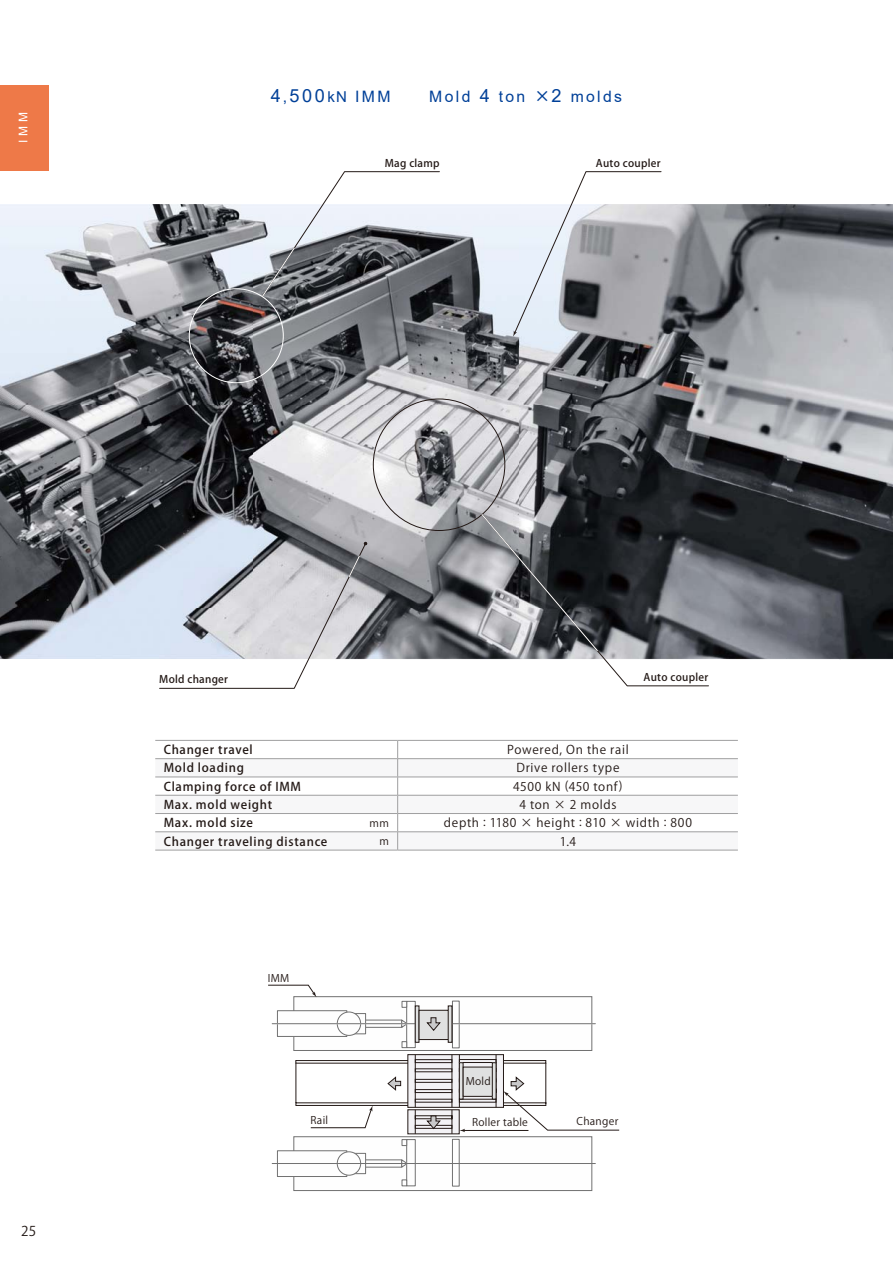
<style>
.page{position:relative;width:893px;height:1263px;background:#fff}
.page>*{position:absolute;margin:0;border:0;box-sizing:border-box;transform-origin:0 0}
.t1{font:15.75px "Arial";letter-spacing:.15em;color:#004098}
.t2{font:13.5px "Koz Go Pro Regular 90 msp RKSJ H";color:#231916}
.t3{font:12px "Koz Go Pro Regular 90 msp RKSJ H";letter-spacing:.06em;color:#231916}
.t4{font:12px "Koz Go Pro Medium 90 msp RKSJ H";letter-spacing:.06em;color:#231916}
.t5{font:12px "Arial";color:#fff}
.t6{font:10.5px "Koz Go Pro Medium 90 msp RKSJ H";letter-spacing:.025em;color:#231916}
.t7{font:10.5px "Koz Go Pro Regular 90 msp RKSJ H";letter-spacing:.025em;color:#231916}
.s1{font-size:18.15px}
.s2{font-size:15px}
.s3{font-family:"Koz Go Pro Medium 90 msp RKSJ H"}
</style>
<div class="page">
<img style="left:0;top:204px;width:893px;height:455px">
<div style="left:296px;top:1060px;width:250px;height:3px;border:1px solid #231916"></div>
<div style="left:296px;top:1103px;width:250px;height:3px;border:1px solid #231916"></div>
<hr style="left:296px;top:1063px;width:1px;height:40px;background:#231916">
<hr style="left:545px;top:1063px;width:1px;height:41px;background:#231916">
<svg style="left:410px;top:1056px;width:92px;height:50px;fill:#f3f2f5"></svg>
<div style="left:408px;top:1054px;width:96px;height:54px;border:1px solid #231916"></div>
<div style="left:415px;top:1089px;width:37px;height:4px;border:1px solid #231916"></div>
<div style="left:415px;top:1079px;width:37px;height:4px;border:1px solid #231916"></div>
<div style="left:415px;top:1059px;width:37px;height:4px;border:1px solid #231916"></div>
<div style="left:459px;top:1059px;width:37px;height:4px;border:1px solid #231916"></div>
<hr style="left:452px;top:1055px;width:1px;height:52px;background:#231916">
<hr style="left:415px;top:1055px;width:1px;height:52px;background:#231916">
<hr style="left:459px;top:1055px;width:1px;height:52px;background:#231916">
<hr style="left:496px;top:1055px;width:1px;height:52px;background:#231916">
<div style="left:294px;top:996px;width:298px;height:55px;border:1px solid #717171"></div>
<svg style="left:366px;top:1022px;width:34px;height:4px"></svg>
<div style="left:363px;top:1020px;width:39px;height:8px;border:1px solid #717171"></div>
<div style="left:277px;top:1011px;width:70px;height:25px;background:#fefefe"></div>
<div style="left:277px;top:1010px;width:70px;height:27px;border:1px solid #717171"></div>
<svg style="left:358px;top:1015px;width:6px;height:17px"></svg>
<div style="left:347px;top:1013px;width:19px;height:21px;border:1px solid #717171"></div>
<div style="left:337px;top:1012px;width:24px;height:23px;background:#fefefe;border-radius:50%"></div>
<div style="left:337px;top:1012px;width:24px;height:24px;border:1px solid #717171;border-radius:50%"></div>
<svg style="left:401px;top:1019px;width:5px;height:9px"></svg>
<div style="left:406px;top:1001px;width:9px;height:47px;border:1px solid #717171"></div>
<svg style="left:402px;top:1001px;width:5px;height:7px"></svg>
<svg style="left:402px;top:1041px;width:5px;height:7px"></svg>
<div style="left:452px;top:1001px;width:7px;height:47px;border:1px solid #717171"></div>
<hr style="left:272px;top:1023px;width:323px;height:1px;background:#717171">
<div style="left:294px;top:1137px;width:298px;height:54px;border:1px solid #717171"></div>
<div style="left:277px;top:1151px;width:70px;height:26px;background:#fefefe"></div>
<div style="left:277px;top:1151px;width:70px;height:26px;border:1px solid #717171"></div>
<div style="left:347px;top:1153px;width:19px;height:21px;border:1px solid #717171"></div>
<div style="left:337px;top:1152px;width:24px;height:23px;background:#fefefe;border-radius:50%"></div>
<div style="left:337px;top:1152px;width:24px;height:23px;border:1px solid #717171;border-radius:50%"></div>
<svg style="left:401px;top:1159px;width:5px;height:9px"></svg>
<div style="left:406px;top:1139px;width:9px;height:47px;border:1px solid #717171"></div>
<svg style="left:402px;top:1180px;width:5px;height:6px"></svg>
<svg style="left:402px;top:1139px;width:5px;height:7px"></svg>
<div style="left:452px;top:1139px;width:7px;height:47px;border:1px solid #717171"></div>
<hr style="left:272px;top:1163px;width:323px;height:1px;background:#717171">
<svg style="left:410px;top:1112px;width:47px;height:20px"></svg>
<div style="left:415px;top:1125px;width:37px;height:4px;border:1px solid #231916"></div>
<div style="left:415px;top:1116px;width:37px;height:3px;border:1px solid #231916"></div>
<svg style="left:452px;top:1110px;width:1px;height:24px"></svg>
<svg style="left:415px;top:1110px;width:1px;height:24px"></svg>
<div style="left:459px;top:1063px;width:4px;height:36px;border:1px solid #231916"></div>
<div style="left:492px;top:1063px;width:4px;height:36px;border:1px solid #231916"></div>
<div style="left:463px;top:1067px;width:29px;height:29px;background:#e0e1e1"></div>
<div style="left:415px;top:1006px;width:4px;height:36px;border:1px solid #231916"></div>
<div style="left:448px;top:1006px;width:4px;height:36px;border:1px solid #231916"></div>
<div style="left:419px;top:1010px;width:29px;height:30px;background:#e0e1e1"></div>
<div style="left:419px;top:1010px;width:29px;height:30px;border:1px solid #231916"></div>
<svg style="left:387px;top:1077px;width:14px;height:14px"></svg>
<svg style="left:427px;top:1017px;width:14px;height:14px"></svg>
<svg style="left:427px;top:1116px;width:14px;height:13px"></svg>
<hr style="left:463px;top:1130px;width:65px;height:1px;background:#231916">
<svg style="left:459px;top:1129px;width:6px;height:3px"></svg>
<svg style="left:310px;top:1106px;width:62px;height:22px"></svg>
<svg style="left:503px;top:1077px;width:116px;height:54px"></svg>
<svg style="left:268px;top:985px;width:48px;height:12px"></svg>
<svg style="left:262px;top:171px;width:178px;height:126px"></svg>
<svg style="left:513px;top:171px;width:148px;height:166px"></svg>
<svg style="left:481px;top:514px;width:228px;height:172px"></svg>
<svg style="left:159px;top:542px;width:208px;height:147px"></svg>
<hr style="left:398px;top:740px;width:340px;height:1px;background:#9f9fa0">
<svg style="left:155px;top:741px;width:583px;height:109px"></svg>
<hr style="left:398px;top:850px;width:340px;height:1px;background:#9f9fa0">
<hr style="left:155px;top:740px;width:243px;height:1px;background:#9f9fa0">
<hr style="left:155px;top:758px;width:243px;height:1px;background:#9f9fa0">
<hr style="left:155px;top:777px;width:243px;height:1px;background:#9f9fa0">
<hr style="left:155px;top:795px;width:243px;height:1px;background:#9f9fa0">
<hr style="left:155px;top:813px;width:243px;height:1px;background:#9f9fa0">
<hr style="left:155px;top:832px;width:243px;height:1px;background:#9f9fa0">
<hr style="left:155px;top:850px;width:243px;height:1px;background:#9f9fa0">
<div style="left:0;top:85px;width:49px;height:85px;background:#ee7948"></div>
<p class="t5" style="left:17px;top:143px;width:32px;rotate:-90deg">IMM</p>
<h1 class="t1" style="left:271px;top:88px;width:353px"><span class="s1">4</span>,<span class="s1">500</span><span class="s2">kN</span> IMM<span class="s3">　　</span>Mold <span class="s1">4</span> ton <span class="s3">×</span><span class="s1">2</span> molds</h1>
<p class="t6" style="left:385px;top:159px;width:56px">Mag clamp</p>
<p class="t6" style="left:596px;top:159px;width:66px">Auto coupler</p>
<p class="t2" style="left:21px;top:1226px;width:16px">25</p>
<p class="t6" style="left:159px;top:676px;width:70px">Mold changer</p>
<p class="t6" style="left:643px;top:673px;width:66px">Auto coupler</p>
<p class="t4" style="left:164px;top:745px;width:91px">Changer travel</p>
<p class="t3" style="left:507px;top:745px;width:123px">Powered, On the rail</p>
<p class="t4" style="left:164px;top:763px;width:82px">Mold loading</p>
<p class="t3" style="left:516px;top:763px;width:105px">Drive rollers type</p>
<p class="t4" style="left:164px;top:782px;width:139px">Clamping force of IMM</p>
<p class="t3" style="left:513px;top:782px;width:111px">4500 kN (450 tonf)</p>
<p class="t4" style="left:164px;top:800px;width:110px">Max. mold weight</p>
<p class="t3" style="left:519px;top:800px;width:99px">4 ton × 2 molds</p>
<p class="t4" style="left:164px;top:818px;width:91px">Max. mold size</p>
<p class="t7" style="left:370px;top:819px;width:21px">mm</p>
<p class="t3" style="left:444px;top:818px;width:249px">depth : 1180 × height : 810 × width : 800</p>
<p class="t4" style="left:164px;top:836px;width:165px">Changer traveling distance</p>
<p class="t7" style="left:379px;top:837px;width:11px">m</p>
<p class="t3" style="left:560px;top:836px;width:18px">1.4</p>
<p class="t7" style="left:268px;top:974px;width:23px">IMM</p>
<p class="t7" style="left:466px;top:1077px;width:27px">Mold</p>
<p class="t7" style="left:311px;top:1116px;width:19px">Rail</p>
<p class="t7" style="left:577px;top:1117px;width:43px">Changer</p>
<p class="t7" style="left:472px;top:1118px;width:57px">Roller table</p>
</div>
